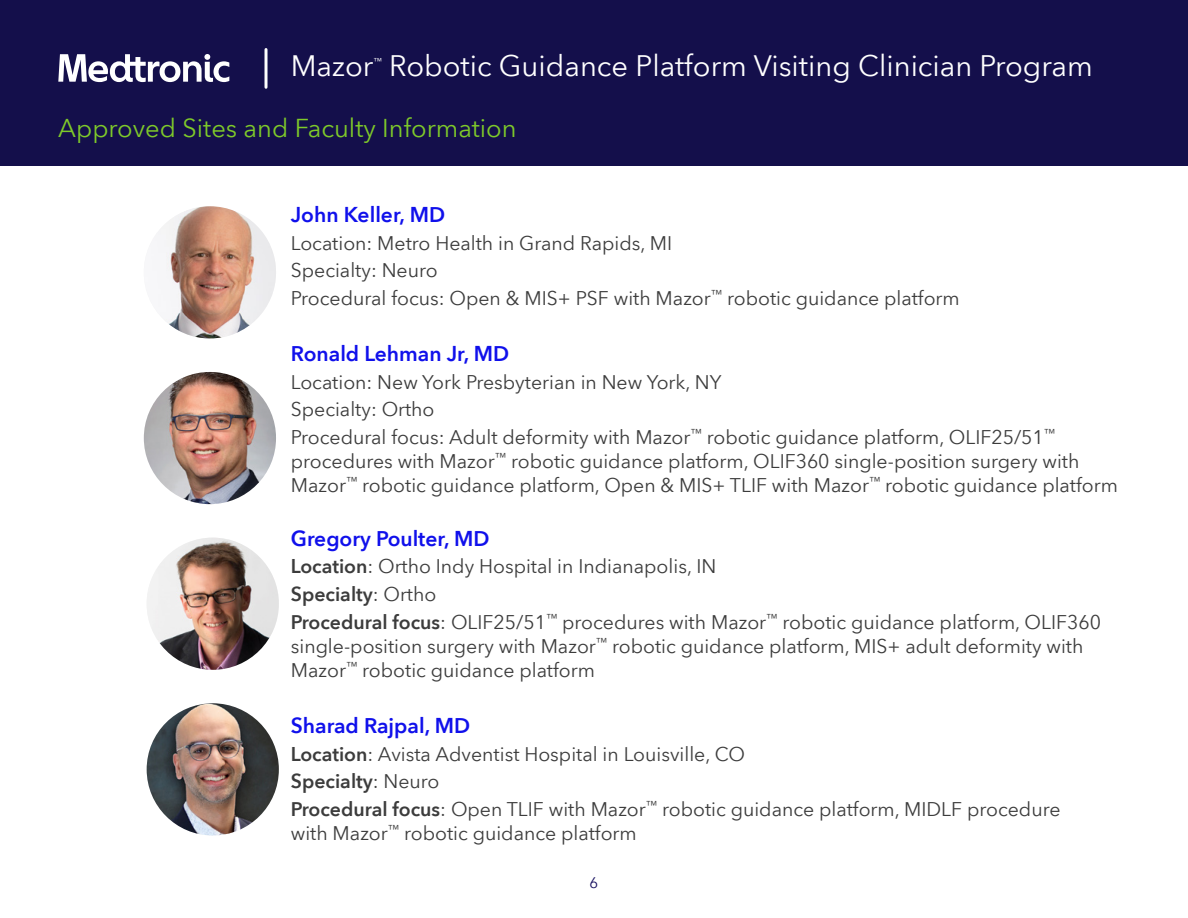
<style>
.page{position:relative;width:1188px;height:918px;background:#fff}
.page>*{position:absolute;margin:0;border:0;box-sizing:border-box;transform-origin:0 0}
.t1{font:29.1px "Avenir Next World";color:#fff}
.t2{font:25.5px "Avenir Next World";color:#7eca2a}
.t3{font:600 21px "Avenir Next World";color:#1010eb}
.t4{font:19.5px/27.5px "Avenir Next World";color:#3c3c3c}
.t5{font:15px "Avenir Next World";color:#170f5f}
.t6{font:8.55px "Avenir Next World";color:#fff}
.s1{font-weight:600}
</style>
<div class="page">
<div style="left:0;top:0;width:1188px;height:165px;background:#140f4b"></div>
<svg style="left:58px;top:54px;width:171px;height:28px"></svg>
<hr style="left:265px;top:50px;width:3px;height:37px;background:#fff">
<img style="left:147px;top:538px;width:132px;height:132px;border-radius:66px">
<img style="left:147px;top:703px;width:132px;height:133px;border-radius:66px">
<img style="left:144px;top:372px;width:132px;height:132px;border-radius:66px">
<img style="left:144px;top:206px;width:132px;height:132px;border-radius:66px">
<h1 class="t1" style="left:291px;top:43px;width:84px">Mazor</h1>
<p class="t6" style="left:373px;top:54px;width:10px">™</p>
<h1 class="t1" style="left:389px;top:43px;width:705px">Robotic Guidance Platform Visiting Clinician Program</h1>
<h2 class="t2" style="left:58px;top:108px;width:460px">Approved Sites and Faculty Information</h2>
<p class="t3" style="left:291px;top:203px;width:156px">John Keller, MD</p>
<p class="t4" style="left:291px;top:229px;width:671px">Location: Metro Health in Grand Rapids, MI<br>Specialty: Neuro<br>Procedural focus: Open &amp; MIS+ PSF with Mazor<sup>™</sup> robotic guidance platform</p>
<p class="t3" style="left:291px;top:342px;width:220px">Ronald Lehman Jr, MD</p>
<p class="t4" style="left:291px;top:368px;width:766px">Location: New York Presbyterian in New York, NY<br>Specialty: Ortho<br>Procedural focus: Adult deformity with Mazor<sup>™</sup> robotic guidance platform, OLIF25/51<sup>™</sup></p>
<p class="t4" style="left:291px;top:449px;width:829px;line-height:24px">procedures with Mazor<sup>™</sup> robotic guidance platform, OLIF360 single-position surgery with<br>Mazor<sup>™</sup> robotic guidance platform, Open &amp; MIS+ TLIF with Mazor<sup>™</sup> robotic guidance platform</p>
<p class="t3" style="left:291px;top:526px;width:200px">Gregory Poulter, MD</p>
<p class="t4" style="left:291px;top:553px;width:812px"><span class="s1">Location</span>: Ortho Indy Hospital in Indianapolis, IN<br><span class="s1">Specialty</span>: Ortho<br><span class="s1">Procedural focus</span>: OLIF25/51<sup>™</sup> procedures with Mazor<sup>™</sup> robotic guidance platform, OLIF360</p>
<p class="t4" style="left:291px;top:634px;width:794px;line-height:24px">single-position surgery with Mazor<sup>™</sup> robotic guidance platform, MIS+ adult deformity with<br>Mazor<sup>™</sup> robotic guidance platform</p>
<p class="t3" style="left:291px;top:714px;width:181px">Sharad Rajpal, MD</p>
<p class="t4" style="left:291px;top:740px;width:771px"><span class="s1">Location</span>: Avista Adventist Hospital in Louisville, CO<br><span class="s1">Specialty</span>: Neuro<br><span class="s1">Procedural focus</span>: Open TLIF with Mazor<sup>™</sup> robotic guidance platform, MIDLF procedure</p>
<p class="t4" style="left:291px;top:819px;width:348px">with Mazor<sup>™</sup> robotic guidance platform</p>
<p class="t5" style="left:590px;top:871px;width:10px">6</p>
</div>
